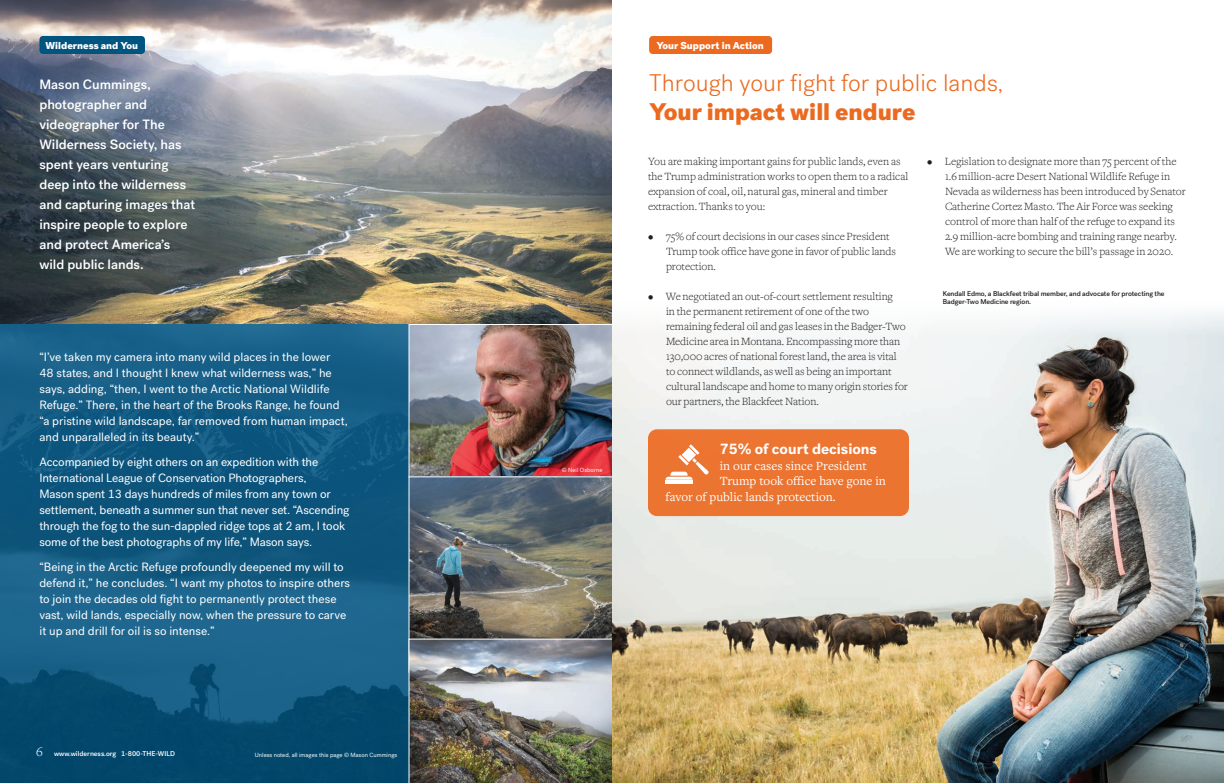
<style>
.page{position:relative;width:1224px;height:783px;background:#fff}
.page>*{position:absolute;margin:0;border:0;box-sizing:border-box;transform-origin:0 0}
.Opening_Story_Title{font:300 24px "Post Grotesk";color:#ec6a20}
.Opening_Story_Title-2{font:900 24px "Post Grotesk";color:#ec6a20}
.Callout_Light_18pt{font:700 15px "Post Grotesk";color:#fff}
.t1{font:300 14px "Freight Text";color:#fff}
.Opening_Story_Title-3{font:500 13.5px/20px "Post Grotesk";color:#fff}
.Callout_Light_18pt-2{font:13px "Freight Text Pro";color:#fff}
.Callout_Light_18pt-3{font:12px/16px "Post Grotesk";color:#fff}
.Main_Text{font:300 11.5px/15px "Freight Text";letter-spacing:-.005em;color:#231f20}
.Section_Title{font:900 10px "Post Grotesk";color:#fff}
.Opening_Story_Title-4{font:900 10px "Post Grotesk";color:#fff}
.Captions{font:500 7px/8.4px "Post Grotesk";letter-spacing:-.01em;color:#231f20}
.t2{font:500 7px "Post Grotesk";color:#fff}
.Main_Text-2{font:6px "Post Grotesk";color:#fff}
</style>
<div class="page">
<svg style="left:0;top:324px;width:408px;height:459px;background:#115880"></svg>
<img style="left:408px;top:324px;width:204px;height:152px">
<img style="left:408px;top:476px;width:204px;height:162px">
<img style="left:408px;top:638px;width:204px;height:145px">
<img style="left:0;top:0;width:612px;height:324px">
<div style="left:39px;top:36px;width:106px;height:18px;background:#005480;border-radius:4px"></div>
<img style="left:612px;top:312px;width:612px;height:471px">
<div style="left:649px;top:36px;width:123px;height:18px;background:#ec6a20;border-radius:4px"></div>
<div style="left:648px;top:429px;width:261px;height:87px;background:#eb7430;border-radius:9px"></div>
<hr style="left:665px;top:481px;width:28px;height:3px;background:#fff">
<svg style="left:665px;top:444px;width:44px;height:36px"></svg>
<p class="Opening_Story_Title-4" style="left:46px;top:39px;width:94px">Wilderness and You</p>
<p class="Opening_Story_Title-3" style="left:39px;top:75px;width:157px">Mason Cummings, photographer and videographer for The<br>Wilderness Society, has spent years venturing deep into the wilderness and capturing images that inspire people to explore and protect America’s wild public lands.</p>
<p class="Callout_Light_18pt-3" style="left:39px;top:349px;width:310px">“I’ve taken my camera into many wild places in the lower<br>48 states, and I thought I knew what wilderness was,” he says, adding, “then, I went to the Arctic National Wildlife Refuge.” There, in the heart of the Brooks Range, he found “a pristine wild landscape, far removed from human impact, and unparalleled in its beauty.”</p>
<p class="Callout_Light_18pt-3" style="left:39px;top:454px;width:312px">Accompanied by eight others on an expedition with the International League of Conservation Photographers,<br>Mason spent 13 days hundreds of miles from any town or settlement, beneath a summer sun that never set. “Ascending through the fog to the sun-dappled ridge tops at 2 am, I took some of the best photographs of my life,” Mason says.</p>
<p class="Callout_Light_18pt-3" style="left:39px;top:559px;width:312px">“Being in the Arctic Refuge profoundly deepened my will to defend it,” he concludes. “I want my photos to inspire others to join the decades old fight to permanently protect these vast, wild lands, especially now, when the pressure to carve it up and drill for oil is so intense.”</p>
<p class="t1" style="left:36px;top:744px;width:8px">6</p>
<p class="t2" style="left:54px;top:749px;width:123px">www.wilderness.org 1-800-THE-WILD</p>
<p class="Main_Text-2" style="left:255px;top:751px;width:144px">Unless noted, all images this page © Mason Cummings</p>
<p class="Main_Text-2" style="left:562px;top:466px;width:42px">© Neil Osborne</p>
<p class="Section_Title" style="left:656px;top:39px;width:109px">Your Support in Action</p>
<p class="Opening_Story_Title" style="left:649px;top:69px;width:356px">Through your fight for public lands,</p>
<p class="Opening_Story_Title-2" style="left:649px;top:96px;width:268px">Your impact will endure</p>
<p class="Main_Text" style="left:648px;top:154px;width:262px">You are making important gains for public lands, even as the Trump administration works to open them to a radical expansion of coal, oil, natural gas, mineral and timber extraction. Thanks to you:</p>
<p class="Main_Text" style="left:666px;top:229px;width:232px;text-indent:-18px">• 75% of court decisions in our cases since President<br>Trump took office have gone in favor of public lands protection.</p>
<p class="Main_Text" style="left:666px;top:289px;width:243px;text-indent:-18px">• We negotiated an out-of-court settlement resulting<br>in the permanent retirement of one of the two remaining federal oil and gas leases in the Badger-Two Medicine area in Montana. Encompassing more than 130,000 acres of national forest land, the area is vital to connect wildlands, as well as being an important cultural landscape and home to many origin stories for our partners, the Blackfeet Nation.</p>
<p class="Callout_Light_18pt" style="left:720px;top:439px;width:159px">75% of court decisions</p>
<p class="Callout_Light_18pt-2" style="left:720px;top:457px;width:149px">in our cases since President</p>
<p class="Callout_Light_18pt-2" style="left:720px;top:473px;width:168px">Trump took office have gone in</p>
<p class="Callout_Light_18pt-2" style="left:666px;top:488px;width:172px">favor of public lands protection.</p>
<p class="Main_Text" style="left:945px;top:154px;width:242px;text-indent:-18px">• Legislation to designate more than 75 percent of the 1.6 million-acre Desert National Wildlife Refuge in Nevada as wilderness has been introduced by Senator Catherine Cortez Masto. The Air Force was seeking control of more than half of the refuge to expand its 2.9 million-acre bombing and training range nearby.<br>We are working to secure the bill’s passage in 2020.</p>
<p class="Captions" style="left:943px;top:289px;width:223px">Kendall Edmo, a Blackfeet tribal member, and advocate for protecting the<br>Badger-Two Medicine region.</p>
</div>
